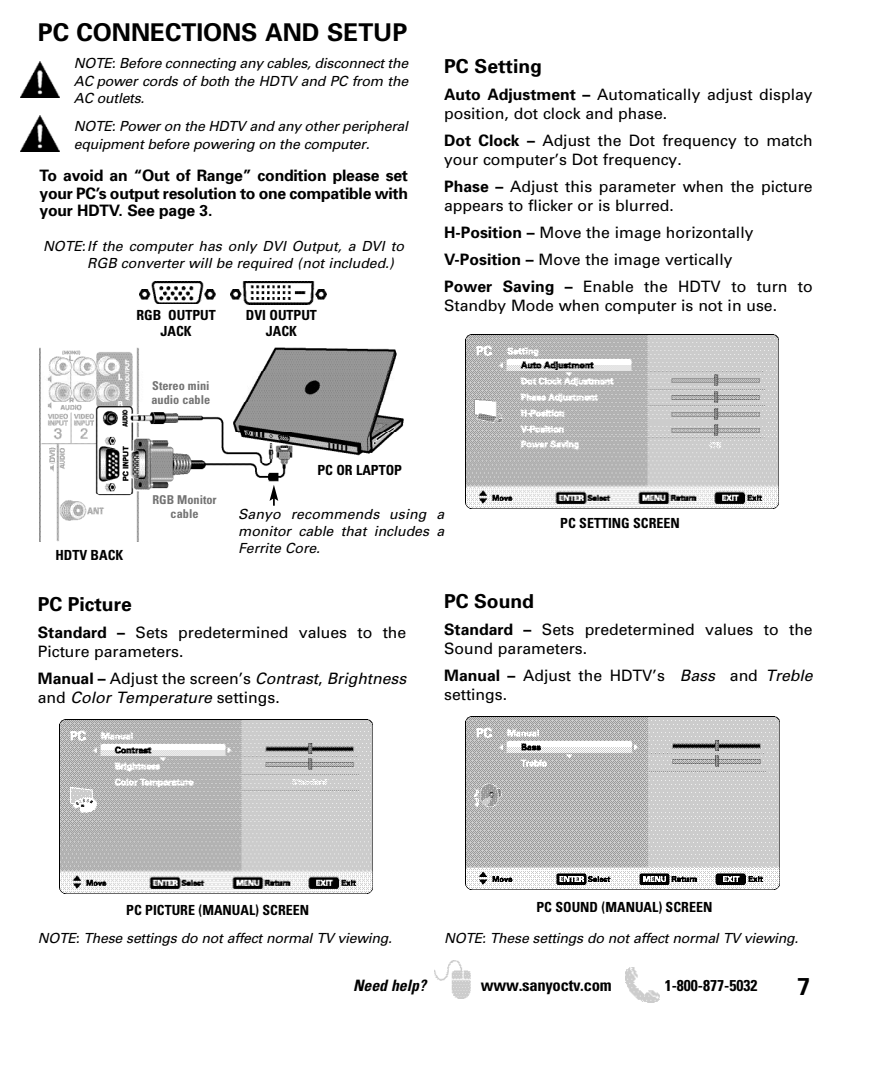
<style>
.page{position:relative;width:882px;height:1071px;background:#fff}
.page>*{position:absolute;margin:0;border:0;box-sizing:border-box;transform-origin:0 0}
.t1{font:700 24.5px "Univers";color:#000}
.t2{font:700 19.25px "Univers";color:#000}
.t3{font:700 condensed 16.62px "Univers";letter-spacing:-.015em;color:#000}
.t4{font:15.75px/19.2px "Univers";color:#000}
.t5{font:700 15.75px/17.5px "Univers";letter-spacing:-.015em;color:#000;text-align:justify}
.t6{font:italic 15.75px/19.2px "Univers";color:#000}
.t7{font:700 condensed 15.75px "Univers";color:#000}
.t8{font:italic 700 condensed 15.75px "Univers";color:#000}
.t9{font:italic 14px/17.5px "Univers";letter-spacing:-.015em;color:#000;text-align:justify}
.t10{font:700 condensed 14px/15.8px "Univers";color:#000;text-align:center}
.t11{font:700 condensed 12.25px/14px "Univers";color:#737373;text-align:center}
.s1{font-weight:700}
.s2{font-weight:700;font-style:normal}
.s3{font-style:normal}
.s4{font-style:italic}
</style>
<div class="page">
<img style="left:435px;top:961px;width:36px;height:38px">
<img style="left:625px;top:967px;width:35px;height:35px">
<img style="left:59px;top:720px;width:314px;height:102px">
<img style="left:59px;top:822px;width:314px;height:72px">
<img style="left:466px;top:716px;width:314px;height:102px">
<img style="left:466px;top:818px;width:314px;height:72px">
<img style="left:465px;top:334px;width:314px;height:103px">
<img style="left:465px;top:437px;width:314px;height:72px">
<img style="left:21px;top:61px;width:38px;height:36px">
<img style="left:21px;top:116px;width:38px;height:36px">
<img style="left:40px;top:347px;width:357px;height:24px">
<img style="left:40px;top:371px;width:364px;height:170px">
<img style="left:231px;top:281px;width:95px;height:23px">
<img style="left:139px;top:281px;width:76px;height:23px">
<svg style="left:270px;top:485px;width:8px;height:21px"></svg>
<h1 class="t1" style="left:38px;top:23px;width:371px">PC CONNECTIONS AND SETUP</h1>
<p class="t9" style="left:74px;top:56px;width:336px">NOTE: Before connecting any cables, disconnect the AC power cords of both the HDTV and PC from the AC outlets.</p>
<p class="t9" style="left:74px;top:119px;width:336px">NOTE: Power on the HDTV and any other peripheral equipment before powering on the computer.</p>
<p class="t5" style="left:40px;top:168px;width:370px">To avoid an “Out of Range” condition please set your PC’s output resolution to one compatible with your HDTV. See page 3.</p>
<p class="t9" style="left:87px;top:239px;width:318px;line-height:16.8px;text-indent:-44px">NOTE:If the computer has only DVI Output, a DVI to<br>RGB converter will be required (not included.)</p>
<p class="t10" style="left:246px;top:309px;width:73px">DVI OUTPUT<br>JACK</p>
<p class="t10" style="left:137px;top:309px;width:81px">RGB OUTPUT<br>JACK</p>
<p class="t11" style="left:152px;top:380px;width:60px;text-align:left">Stereo mini audio cable</p>
<p class="t10" style="left:317px;top:464px;width:86px">PC OR LAPTOP</p>
<p class="t2" style="left:444px;top:59px;width:99px">PC Setting</p>
<p class="t4" style="left:444px;top:86px;width:370px"><span class="s1">Auto Adjustment –</span> Automatically adjust display position, dot clock and phase.</p>
<p class="t4" style="left:444px;top:132px;width:370px"><span class="s1">Dot Clock –</span> Adjust the Dot frequency to match your computer’s Dot frequency.</p>
<p class="t4" style="left:444px;top:178px;width:370px"><span class="s1">Phase –</span> Adjust this parameter when the picture appears to flicker or is blurred.</p>
<p class="t4" style="left:444px;top:221px;width:370px;line-height:26.8px"><span class="s1">H-Position –</span> Move the image horizontally<br><span class="s1">V-Position –</span> Move the image vertically<br><span class="s1">Power Saving –</span> Enable the HDTV to turn to</p>
<p class="t4" style="left:444px;top:297px;width:334px">Standby Mode when computer is not in use.</p>
<p class="t10" style="left:55px;top:548px;width:69px">HDTV BACK</p>
<p class="t11" style="left:152px;top:494px;width:66px">RGB Monitor cable</p>
<p class="t9" style="left:238px;top:507px;width:208px;line-height:16.8px">Sanyo recommends using a monitor cable that includes a Ferrite Core.</p>
<p class="t10" style="left:560px;top:517px;width:121px">PC SETTING SCREEN</p>
<p class="t2" style="left:38px;top:597px;width:96px">PC Picture</p>
<p class="t4" style="left:38px;top:624px;width:370px"><span class="s1">Standard –</span> Sets predetermined values to the<br>Picture parameters.</p>
<p class="t6" style="left:38px;top:670px;width:370px"><span class="s2">Manual –</span> <span class="s3">Adjust the screen’s</span> Contrast<span class="s3">,</span> Brightness <span class="s3">and</span> Color Temperature <span class="s3">settings.</span></p>
<p class="t2" style="left:444px;top:594px;width:91px">PC Sound</p>
<p class="t4" style="left:444px;top:621px;width:370px"><span class="s1">Standard –</span> Sets predetermined values to the<br>Sound parameters.</p>
<p class="t4" style="left:444px;top:667px;width:370px"><span class="s1">Manual –</span> Adjust the HDTV’s <span class="s4">Bass</span> and <span class="s4">Treble </span>settings.</p>
<p class="t10" style="left:126px;top:903px;width:184px">PC PICTURE (MANUAL) SCREEN</p>
<p class="t10" style="left:536px;top:901px;width:177px">PC SOUND (MANUAL) SCREEN</p>
<p class="t9" style="left:38px;top:931px;width:356px">NOTE: These settings do not affect normal TV viewing.</p>
<p class="t9" style="left:444px;top:931px;width:356px">NOTE: These settings do not affect normal TV viewing.</p>
<p class="t8" style="left:353px;top:980px;width:74px">Need help?</p>
<p class="t3" style="left:481px;top:979px;width:133px">www.sanyoctv.com</p>
<p class="t7" style="left:665px;top:980px;width:94px">1-800-877-5032</p>
<h1 class="t1" style="left:797px;top:977px;width:15px">7</h1>
</div>
